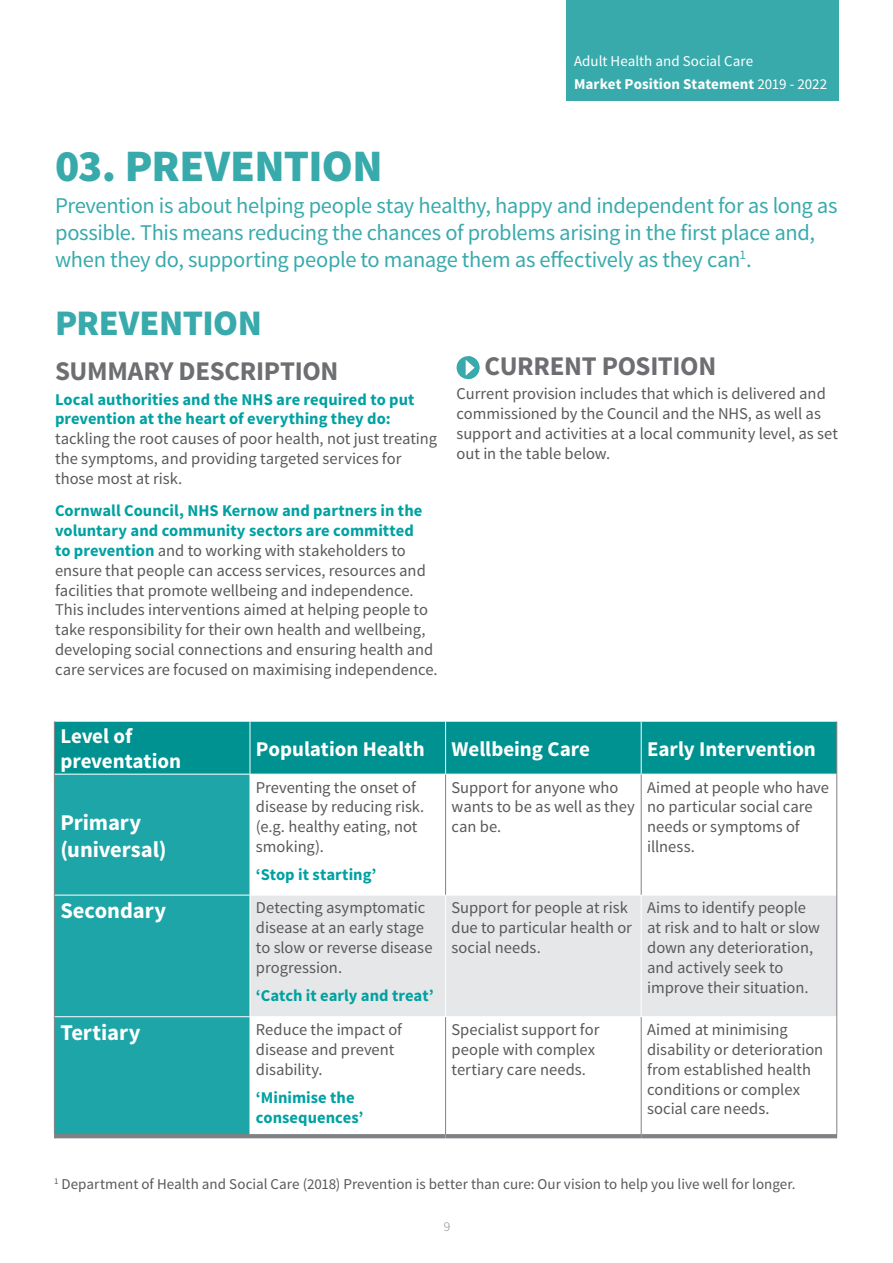
<style>
.page{position:relative;width:893px;height:1263px;background:#fff}
.page>*{position:absolute;margin:0;border:0;box-sizing:border-box;transform-origin:0 0}
.t1{font:900 45px "Source Sans Pro";letter-spacing:-.015em;color:#39aaac}
.t2{font:900 36px "Source Sans Pro";letter-spacing:-.015em;color:#39aaac}
.t3{font:700 27px "Source Sans Pro";letter-spacing:-.01em;color:#6d6e71}
.t4{font:22.5px/27px "Source Sans Pro";letter-spacing:-.015em;color:#39aaac}
.t5{font:700 22.5px/27px "Source Sans Pro";letter-spacing:-.005em;color:#fff}
.t6{font:700 21px/25.2px "Source Sans Pro";letter-spacing:-.005em;color:#fff}
.t7{font:16.5px/19.8px "Source Sans Pro";color:#58595b}
.t8{font:700 16.5px/19.8px "Source Sans Pro";color:#00a1a2}
.t9{font:15px "Source Sans Pro";color:#58595b}
.t10{font:15px/22.2px "Source Sans Pro";color:#fff}
.t11{font:300 13.5px "Source Sans Pro";color:#808285}
.s1{font-weight:700}
.s2{font-weight:700;color:#00a1a2}
</style>
<div class="page">
<div style="left:567px;top:0;width:272px;height:101px;background:#39aaac"></div>
<div style="left:457px;top:356px;width:22px;height:23px;background:#39aaac;border-radius:50%"></div>
<svg style="left:466px;top:356px;width:13px;height:23px"></svg>
<div style="left:55px;top:722px;width:781px;height:52px;background:#009191"></div>
<div style="left:55px;top:775px;width:195px;height:359px;background:#1ea5a7"></div>
<div style="left:251px;top:896px;width:585px;height:120px;background:#e6e7e8"></div>
<hr style="left:445px;top:721px;width:1px;height:53px;background:#fff">
<hr style="left:445px;top:895px;width:1px;height:121px;background:#fff">
<hr style="left:446px;top:1134px;width:195px;height:4px;background:#808285">
<hr style="left:445px;top:774px;width:1px;height:121px;background:#808285">
<hr style="left:445px;top:1017px;width:1px;height:117px;background:#808285">
<hr style="left:250px;top:1134px;width:196px;height:4px;background:#808285">
<hr style="left:641px;top:721px;width:1px;height:53px;background:#fff">
<hr style="left:641px;top:895px;width:1px;height:121px;background:#fff">
<hr style="left:836px;top:721px;width:1px;height:53px;background:#808285">
<hr style="left:641px;top:774px;width:1px;height:121px;background:#808285">
<hr style="left:836px;top:774px;width:1px;height:121px;background:#808285">
<hr style="left:836px;top:895px;width:1px;height:122px;background:#808285">
<hr style="left:641px;top:1017px;width:1px;height:117px;background:#808285">
<hr style="left:836px;top:1017px;width:1px;height:117px;background:#808285">
<hr style="left:641px;top:1134px;width:196px;height:4px;background:#808285">
<hr style="left:54px;top:721px;width:1px;height:53px;background:#808285">
<hr style="left:54px;top:774px;width:1px;height:121px;background:#808285">
<hr style="left:54px;top:895px;width:1px;height:122px;background:#808285">
<hr style="left:54px;top:1017px;width:1px;height:117px;background:#808285">
<hr style="left:250px;top:721px;width:1px;height:53px;background:#fff">
<hr style="left:55px;top:895px;width:195px;height:1px;background:#fff">
<hr style="left:55px;top:1016px;width:195px;height:1px;background:#fff">
<hr style="left:54px;top:1134px;width:196px;height:4px;background:#808285">
<p class="t10" style="left:574px;top:51px;width:255px">Adult Health and Social Care<br><span class="s1">Market Position Statement</span> 2019 - 2022</p>
<h1 class="t1" style="left:55px;top:137px;width:329px">03. PREVENTION</h1>
<p class="t4" style="left:55px;top:192px;width:784px">Prevention is about helping people stay healthy, happy and independent for as long as possible. This means reducing the chances of problems arising in the first place and, when they do, supporting people to manage them as effectively as they can<sup>1</sup>.</p>
<h2 class="t2" style="left:55px;top:300px;width:208px">PREVENTION</h2>
<h3 class="t3" style="left:55px;top:354px;width:285px">SUMMARY DESCRIPTION</h3>
<p class="t8" style="left:55px;top:390px;width:361px">Local authorities and the NHS are required to put prevention at the heart of everything they do:</p>
<p class="t7" style="left:55px;top:429px;width:384px">tackling the root causes of poor health, not just treating the symptoms, and providing targeted services for those most at risk.</p>
<p class="t7" style="left:55px;top:501px;width:384px"><span class="s2">Cornwall Council, NHS Kernow and partners in the voluntary and community sectors are committed<br>to prevention</span> and to working with stakeholders to ensure that people can access services, resources and facilities that promote wellbeing and independence.<br>This includes interventions aimed at helping people to take responsibility for their own health and wellbeing, developing social connections and ensuring health and care services are focused on maximising independence.</p>
<h3 class="t3" style="left:484px;top:349px;width:233px">CURRENT POSITION</h3>
<p class="t7" style="left:457px;top:384px;width:383px">Current provision includes that which is delivered and commissioned by the Council and the NHS, as well as support and activities at a local community level, as set out in the table below.</p>
<p class="t6" style="left:60px;top:724px;width:122px">Level of preventation</p>
<h3 class="t5" style="left:60px;top:809px;width:108px">Primary (universal)</h3>
<p class="t6" style="left:256px;top:737px;width:170px">Population Health</p>
<p class="t6" style="left:452px;top:737px;width:140px">Wellbeing Care</p>
<p class="t6" style="left:647px;top:737px;width:170px">Early Intervention</p>
<p class="t7" style="left:256px;top:777px;width:170px">Preventing the onset of disease by reducing risk. (e.g. healthy eating, not smoking).</p>
<p class="t8" style="left:256px;top:865px;width:122px">‘Stop it starting’</p>
<p class="t7" style="left:452px;top:777px;width:185px">Support for anyone who wants to be as well as they can be.</p>
<p class="t7" style="left:647px;top:777px;width:183px">Aimed at people who have no particular social care needs or symptoms of illness.</p>
<h3 class="t5" style="left:60px;top:898px;width:107px">Secondary</h3>
<p class="t7" style="left:256px;top:898px;width:178px">Detecting asymptomatic disease at an early stage to slow or reverse disease progression.</p>
<p class="t8" style="left:256px;top:986px;width:179px">‘Catch it early and treat’</p>
<h3 class="t5" style="left:60px;top:1019px;width:82px">Tertiary</h3>
<p class="t7" style="left:256px;top:1020px;width:148px">Reduce the impact of disease and prevent disability.</p>
<p class="t8" style="left:256px;top:1088px;width:109px">‘Minimise the consequences’</p>
<p class="t7" style="left:452px;top:898px;width:182px">Support for people at risk due to particular health or social needs.</p>
<p class="t7" style="left:647px;top:898px;width:174px">Aims to identify people at risk and to halt or slow down any deterioration, and actively seek to improve their situation.</p>
<p class="t7" style="left:452px;top:1020px;width:149px">Specialist support for people with complex tertiary care needs.</p>
<p class="t7" style="left:647px;top:1020px;width:178px">Aimed at minimising disability or deterioration from established health conditions or complex social care needs.</p>
<p class="t9" style="left:54px;top:1175px;width:743px"><sup>1</sup> Department of Health and Social Care (2018) Prevention is better than cure: Our vision to help you live well for longer.</p>
<p class="t11" style="left:444px;top:1218px;width:8px">9</p>
</div>
